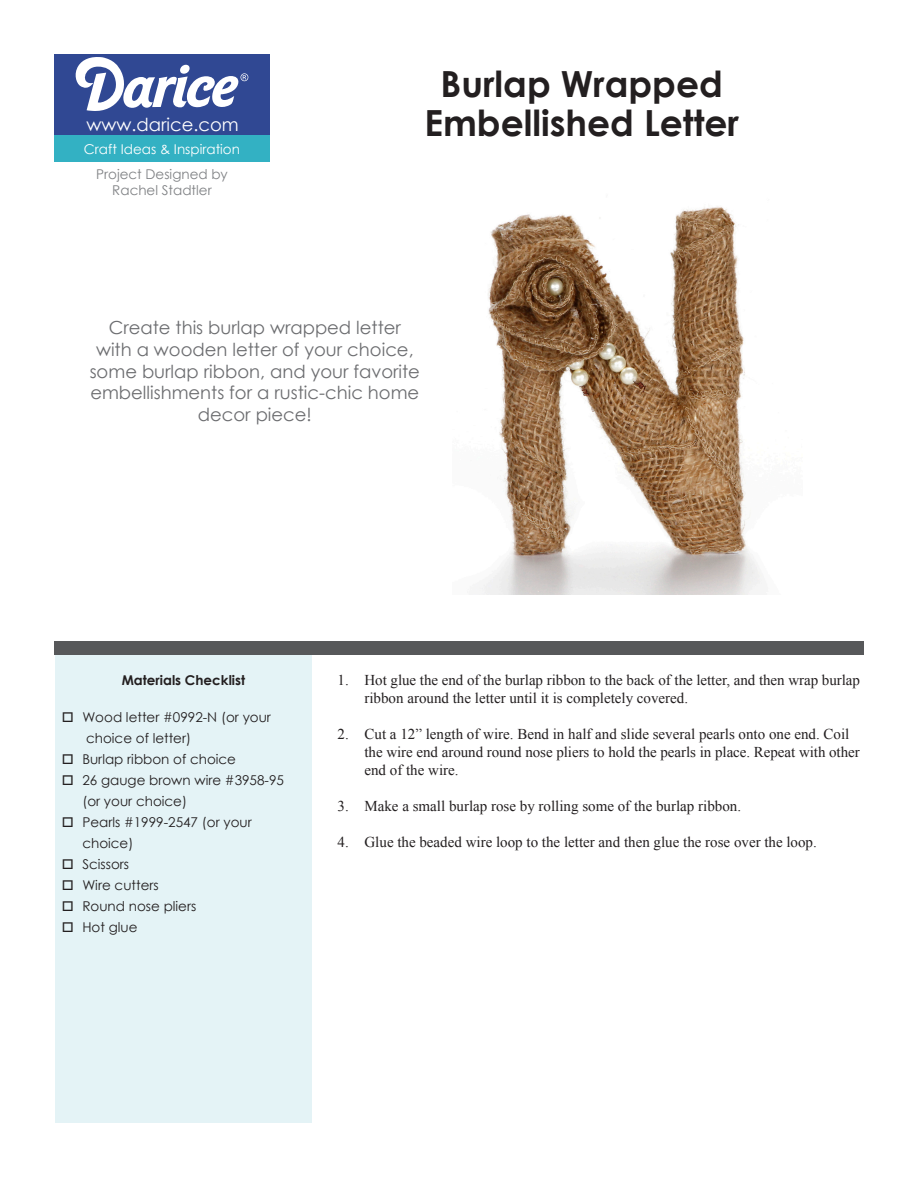
<style>
.page{position:relative;width:918px;height:1188px;background:#fff}
.page>*{position:absolute;margin:0;border:0;box-sizing:border-box;transform-origin:0 0}
.t1{font:700 36px "Century Gothic";color:#231f20}
.t2{font:18px/21.6px "Century Gothic";color:#6c6d70;text-align:center}
.t3{font:18px "Century Gothic";color:#fff}
.t4{font:15px/18px "Times New Roman";color:#231f20}
.t5{font:13.5px "Century Gothic";color:#231f20}
.t6{font:13.5px "Century Gothic";color:#808285}
.t7{font:13.5px "Century Gothic";color:#fff}
.t8{font:700 13.5px "Century Gothic";color:#231f20}
</style>
<div class="page">
<img style="left:479px;top:206px;width:283px;height:388px">
<div style="left:55px;top:655px;width:257px;height:468px;background:#e4f3f6"></div>
<div style="left:54px;top:54px;width:216px;height:81px;background:#304893"></div>
<div style="left:54px;top:135px;width:216px;height:27px;background:#33b1c3"></div>
<div style="left:54px;top:641px;width:810px;height:14px;background:#57585a"></div>
<svg style="left:76px;top:57px;width:172px;height:54px"></svg>
<p class="t3" style="left:87px;top:111px;width:154px">www.darice.com</p>
<p class="t7" style="left:84px;top:139px;width:158px">Craft Ideas &amp; Inspiration</p>
<p class="t6" style="left:96px;top:165px;width:133px">Project Designed by</p>
<p class="t6" style="left:112px;top:181px;width:101px">Rachel Stadtler</p>
<p class="t1" style="left:441px;top:57px;width:284px">Burlap Wrapped</p>
<p class="t1" style="left:424px;top:96px;width:316px">Embellished Letter</p>
<p class="t2" style="left:90px;top:317px;width:332px">Create this burlap wrapped letter with a wooden letter of your choice, some burlap ribbon, and your favorite embellishments for a rustic-chic home decor piece!</p>
<p class="t8" style="left:122px;top:670px;width:125px">Materials Checklist</p>
<p class="t5" style="left:62px;top:708px;width:211px">□ Wood letter #0992-N (or your</p>
<p class="t5" style="left:86px;top:729px;width:107px">choice of letter)</p>
<p class="t5" style="left:62px;top:750px;width:176px">□ Burlap ribbon of choice</p>
<p class="t5" style="left:62px;top:771px;width:224px">□ 26 gauge brown wire #3958-95</p>
<p class="t5" style="left:82px;top:792px;width:106px">(or your choice)</p>
<p class="t5" style="left:62px;top:813px;width:191px">□ Pearls #1999-2547 (or your</p>
<p class="t5" style="left:82px;top:834px;width:53px">choice)</p>
<p class="t5" style="left:62px;top:855px;width:69px">□ Scissors</p>
<p class="t5" style="left:62px;top:876px;width:98px">□ Wire cutters</p>
<p class="t5" style="left:62px;top:897px;width:136px">□ Round nose pliers</p>
<p class="t5" style="left:62px;top:918px;width:77px">□ Hot glue</p>
<p class="t4" style="left:364px;top:671px;width:497px;text-indent:-27px">1. Hot glue the end of the burlap ribbon to the back of the letter, and then wrap burlap ribbon around the letter until it is completely covered.</p>
<p class="t4" style="left:364px;top:725px;width:497px;text-indent:-27px">2. Cut a 12” length of wire. Bend in half and slide several pearls onto one end. Coil the wire end around round nose pliers to hold the pearls in place. Repeat with other end of the wire.</p>
<p class="t4" style="left:338px;top:797px;width:405px">3. Make a small burlap rose by rolling some of the burlap ribbon.</p>
<p class="t4" style="left:338px;top:833px;width:481px">4. Glue the beaded wire loop to the letter and then glue the rose over the loop.</p>
</div>
